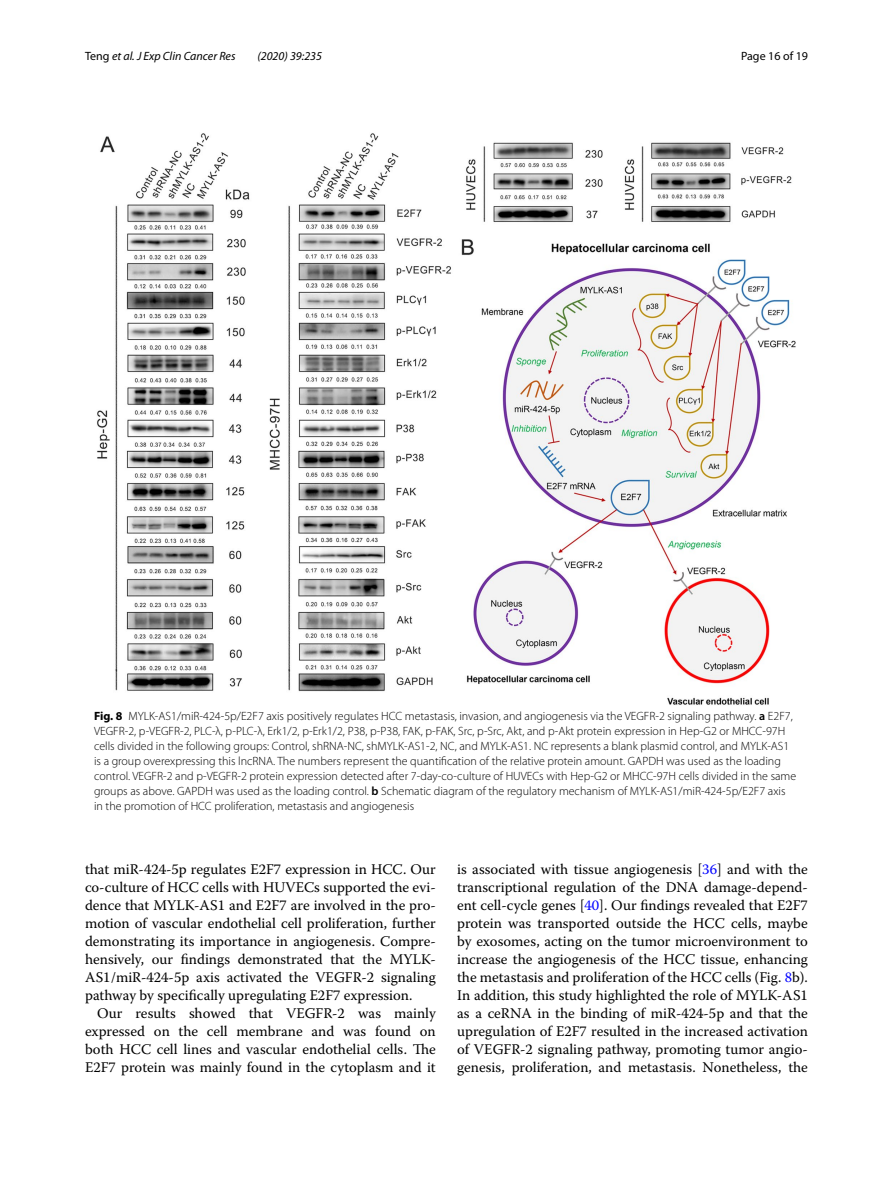
<style>
.page{position:relative;width:893px;height:1187px;background:#fff}
.page>*{position:absolute;margin:0;border:0;box-sizing:border-box;transform-origin:0 0}
.t1{font:14.7px/18px "Warnock Pro";color:#000;text-align:justify}
.t2{font:300 12px/15px "Myriad Pro";color:#000}
.t3{font:italic 12px "Myriad Pro";color:#000}
.t4{font:12px "Myriad Pro";color:#000}
.s1{font-style:normal}
.s2{font-weight:700}
.s3{font-weight:600}
.s4{color:#00f}
</style>
<div class="page">
<img style="left:97px;top:133px;width:699px;height:572px">
<p class="t3" style="left:85px;top:48px;width:152px"><span class="s1">Teng</span> et al. J Exp Clin Cancer Res</p>
<p class="t3" style="left:257px;top:48px;width:66px">(2020) 39:235</p>
<p class="t4" style="left:741px;top:48px;width:68px">Page 16 of 19</p>
<p class="t2" style="left:94px;top:709px;width:704px"><span class="s2">Fig. 8</span> MYLK-AS1/miR-424-5p/E2F7 axis positively regulates HCC metastasis, invasion, and angiogenesis via the VEGFR-2 signaling pathway. <span class="s3">a</span> E2F7, VEGFR-2, p-VEGFR-2, PLC-λ, p-PLC-λ, Erk1/2, p-Erk1/2, P38, p-P38, FAK, p-FAK, Src, p-Src, Akt, and p-Akt protein expression in Hep-G2 or MHCC-97H cells divided in the following groups: Control, shRNA-NC, shMYLK-AS1-2, NC, and MYLK-AS1. NC represents a blank plasmid control, and MYLK-AS1 is a group overexpressing this lncRNA. The numbers represent the quantification of the relative protein amount. GAPDH was used as the loading control. VEGFR-2 and p-VEGFR-2 protein expression detected after 7-day-co-culture of HUVECs with Hep-G2 or MHCC-97H cells divided in the same groups as above. GAPDH was used as the loading control. <span class="s3">b</span> Schematic diagram of the regulatory mechanism of MYLK-AS1/miR-424-5p/E2F7 axis in the promotion of HCC proliferation, metastasis and angiogenesis</p>
<p class="t1" style="left:85px;top:860px;width:352px">that miR-424-5p regulates E2F7 expression in HCC. Our co-culture of HCC cells with HUVECs supported the evi&shy;dence that MYLK-AS1 and E2F7 are involved in the pro&shy;motion of vascular endothelial cell proliferation, further demonstrating its importance in angiogenesis. Compre&shy;hensively, our findings demonstrated that the MYLK-AS1/miR-424-5p axis activated the VEGFR-2 signaling pathway by specifically upregulating E2F7 expression.</p>
<p class="t1" style="left:85px;top:1004px;width:352px;text-indent:12px">Our results showed that VEGFR-2 was mainly expressed on the cell membrane and was found on both HCC cell lines and vascular endothelial cells. The E2F7 protein was mainly found in the cytoplasm and it</p>
<p class="t1" style="left:457px;top:860px;width:352px">is associated with tissue angiogenesis [<span class="s4">36</span>] and with the transcriptional regulation of the DNA damage-depend&shy;ent cell-cycle genes [<span class="s4">40</span>]. Our findings revealed that E2F7 protein was transported outside the HCC cells, maybe by exosomes, acting on the tumor microenvironment to increase the angiogenesis of the HCC tissue, enhancing the metastasis and proliferation of the HCC cells (Fig. <span class="s4">8</span>b).<br>In addition, this study highlighted the role of MYLK-AS1 as a ceRNA in the binding of miR-424-5p and that the upregulation of E2F7 resulted in the increased activation of VEGFR-2 signaling pathway, promoting tumor angio&shy;genesis, proliferation, and metastasis. Nonetheless, the</p>
</div>
